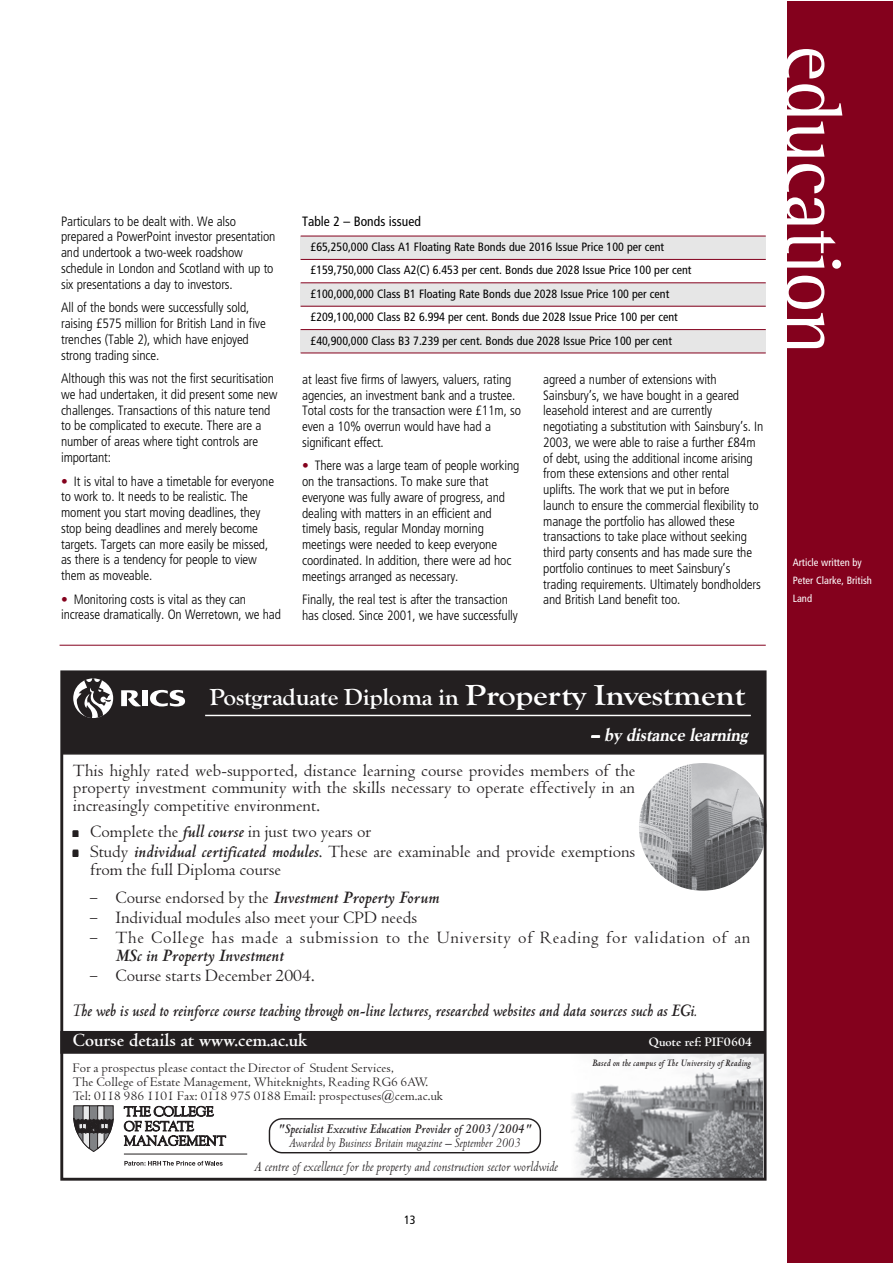
<style>
.page{position:relative;width:893px;height:1263px;background:#fff}
.page>*{position:absolute;margin:0;border:0;box-sizing:border-box;transform-origin:0 0}
.t1{font:79.95px "Rotis Semi Serif";letter-spacing:-.025em;color:#fff}
.t2{font:700 24px "Goudy Old Style";letter-spacing:-.01em;color:#fff;scale:1.05 1}
.t3{font:700 19.5px "Centaur";letter-spacing:-.005em;color:#fff}
.t4{font:italic 700 18.75px "Centaur";color:#231f20;scale:.9 1}
.t5{font:italic 700 18.75px "Centaur";color:#231f20}
.t6{font:18px/17.2px "Centaur";color:#231f20;text-align:justify}
.t7{font:18px "Centaur";letter-spacing:.04em;color:#231f20}
.t8{font:italic 18px "Goudy Ol St X Bd BT";color:#fff;scale:.9 1}
.t9{font:italic 15px "Centaur";letter-spacing:.005em;color:#231f20;scale:.95 1}
.t10{font:italic 700 14.25px "Centaur";letter-spacing:.005em;color:#231f20;scale:.9 1}
.t11{font:italic 14.25px "Centaur";letter-spacing:.01em;color:#231f20;scale:.9 1}
.t12{font:300 condensed 13.5px/15.8px "Frutiger";letter-spacing:-.01em;color:#000}
.t13{font:13.5px/14.2px "Centaur";letter-spacing:.01em;color:#231f20}
.t14{font:condensed 13.5px "Frutiger";color:#000}
.t15{font:700 13.5px "Centaur";letter-spacing:.01em;color:#fff}
.t16{font:condensed 12px/23.4px "Frutiger";color:#000}
.t17{font:italic 700 10.5px "Centaur";letter-spacing:.02em;color:#231f20;scale:.9 1}
.t18{font:condensed 10.5px/18px "Frutiger";color:#fff}
.s1{color:#84011d}
.s2{font-size:30px}
.s3{font-weight:700;font-style:italic;font-size:18.75px}
.s4{font-style:normal;font-size:18px}
.s5{font-weight:400;font-style:normal;font-size:18px}
.s6{font-weight:700}
.s7{font-weight:400}
</style>
<div class="page">
<img style="left:639px;top:763px;width:123px;height:128px">
<img style="left:572px;top:1054px;width:190px;height:123px">
<div style="left:61px;top:1032px;width:703px;height:21px;background:#231f20"></div>
<div style="left:60px;top:1031px;width:705px;height:23px;border:1px solid #231f20"></div>
<div style="left:64px;top:674px;width:698px;height:81px;background:#231f20"></div>
<svg style="left:150px;top:690px;width:35px;height:16px"></svg>
<div style="left:142px;top:690px;width:6px;height:16px;background:#fff"></div>
<svg style="left:121px;top:690px;width:20px;height:16px"></svg>
<svg style="left:73px;top:678px;width:40px;height:40px"></svg>
<svg style="left:76px;top:678px;width:35px;height:40px"></svg>
<svg style="left:73px;top:1105px;width:41px;height:47px"></svg>
<hr style="left:124px;top:1154px;width:123px;height:1px;background:#231f20">
<svg style="left:124px;top:1105px;width:102px;height:61px"></svg>
<svg style="left:268px;top:1118px;width:273px;height:36px"></svg>
<hr style="left:205px;top:715px;width:545px;height:1px;background:#fff">
<div style="left:60px;top:670px;width:706px;height:511px;border:3px solid #231f20"></div>
<div style="left:300px;top:283px;width:465px;height:23px;background:#e6e6e6"></div>
<div style="left:300px;top:330px;width:465px;height:23px;background:#e6e6e6"></div>
<div style="left:300px;top:236px;width:465px;height:23px;background:#e6e6e6"></div>
<hr style="left:300px;top:283px;width:465px;height:1px;background:#84011d">
<hr style="left:300px;top:259px;width:465px;height:1px;background:#84011d">
<hr style="left:300px;top:236px;width:465px;height:1px;background:#84011d">
<hr style="left:300px;top:306px;width:465px;height:1px;background:#84011d">
<hr style="left:300px;top:329px;width:465px;height:1px;background:#84011d">
<hr style="left:300px;top:353px;width:465px;height:1px;background:#84011d">
<hr style="left:60px;top:645px;width:705px;height:1px;background:#84011d">
<div style="left:787px;top:2px;width:105px;height:1261px;background:#84011d"></div>
<p class="t12" style="left:61px;top:214px;width:216px">Particulars to be dealt with. We also prepared a PowerPoint investor presentation and undertook a two-week roadshow schedule in London and Scotland with up to six presentations a day to investors.</p>
<p class="t12" style="left:61px;top:301px;width:206px">All of the bonds were successfully sold, raising £575 million for British Land in five trenches (Table 2), which have enjoyed strong trading since.</p>
<p class="t12" style="left:61px;top:372px;width:218px">Although this was not the first securitisation we had undertaken, it did present some new challenges. Transactions of this nature tend to be complicated to execute. There are a number of areas where tight controls are important:</p>
<p class="t12" style="left:61px;top:474px;width:215px"><span class="s1">•</span> It is vital to have a timetable for everyone to work to. It needs to be realistic. The moment you start moving deadlines, they stop being deadlines and merely become targets. Targets can more easily be missed, as there is a tendency for people to view them as moveable.</p>
<p class="t12" style="left:61px;top:592px;width:221px"><span class="s1">•</span> Monitoring costs is vital as they can increase dramatically. On Werretown, we had</p>
<p class="t14" style="left:302px;top:216px;width:120px">Table 2 – Bonds issued</p>
<p class="t16" style="left:310px;top:236px;width:382px">£65,250,000 Class A1 Floating Rate Bonds due 2016 Issue Price 100 per cent £159,750,000 Class A2(C) 6.453 per cent. Bonds due 2028 Issue Price 100 per cent £100,000,000 Class B1 Floating Rate Bonds due 2028 Issue Price 100 per cent £209,100,000 Class B2 6.994 per cent. Bonds due 2028 Issue Price 100 per cent £40,900,000 Class B3 7.239 per cent. Bonds due 2028 Issue Price 100 per cent</p>
<p class="t12" style="left:302px;top:372px;width:220px">at least five firms of lawyers, valuers, rating agencies, an investment bank and a trustee.<br>Total costs for the transaction were £11m, so even a 10% overrun would have had a significant effect.</p>
<p class="t12" style="left:302px;top:459px;width:219px"><span class="s1">•</span> There was a large team of people working on the transactions. To make sure that everyone was fully aware of progress, and dealing with matters in an efficient and timely basis, regular Monday morning meetings were needed to keep everyone coordinated. In addition, there were ad hoc meetings arranged as necessary.</p>
<p class="t12" style="left:302px;top:593px;width:217px">Finally, the real test is after the transaction has closed. Since 2001, we have successfully</p>
<p class="t12" style="left:543px;top:372px;width:222px">agreed a number of extensions with Sainsbury’s, we have bought in a geared leasehold interest and are currently negotiating a substitution with Sainsbury’s. In 2003, we were able to raise a further £84m of debt, using the additional income arising from these extensions and other rental uplifts. The work that we put in before launch to ensure the commercial flexibility to manage the portfolio has allowed these transactions to take place without seeking third party consents and has made sure the portfolio continues to meet Sainsbury’s trading requirements. Ultimately bondholders and British Land benefit too.</p>
<h1 class="t1" style="left:842px;top:46px;width:310px;rotate:90deg">education</h1>
<p class="t18" style="left:792px;top:554px;width:81px">Article written by<br>Peter Clarke, British<br>Land</p>
<h2 class="t2" style="left:209px;top:688px;width:512px">Postgraduate Diploma in <span class="s2">Property Investment</span></h2>
<h3 class="t8" style="left:591px;top:727px;width:179px">– by distance learning</h3>
<h3 class="t6" style="left:73px;top:764px;width:564px">This highly rated web-supported, distance learning course provides members of the property investment community with the skills necessary to operate effectively in an increasingly competitive environment.</h3>
<h3 class="t6" style="left:73px;top:825px;width:299px">■ Complete the <span class="s3">full course</span> in just two years or</h3>
<h3 class="t6" style="left:90px;top:844px;width:546px;line-height:18px;text-indent:-17px">■ Study <span class="s3">individual certificated modules</span>. These are examinable and provide exemptions from the full Diploma course</h3>
<h3 class="t5" style="left:90px;top:891px;width:350px"><span class="s4">–</span> <span class="s5">Course endorsed by the</span> Investment Property Forum</h3>
<h3 class="t6" style="left:90px;top:911px;width:328px"><span class="s6">–</span> Individual modules also meet your CPD needs</h3>
<h3 class="t7" style="left:90px;top:931px;width:661px"><span class="s6">–</span> The College has made a submission to the University of Reading for validation of an</h3>
<h3 class="t5" style="left:115px;top:949px;width:170px">MSc in Property Investment</h3>
<h3 class="t6" style="left:90px;top:969px;width:226px"><span class="s6">–</span> Course starts December 2004.</h3>
<h3 class="t4" style="left:72px;top:1004px;width:695px"><span class="s7">T</span>he web is used to reinforce course teaching through on-line lectures, researched websites and data sources such as EGi.</h3>
<h3 class="t3" style="left:73px;top:1028px;width:236px">Course details at www.cem.ac.uk</h3>
<p class="t15" style="left:649px;top:1034px;width:105px">Quote ref: PIF0604</p>
<p class="t13" style="left:73px;top:1062px;width:371px">For a prospectus please contact the Director of Student Services,<br>The College of Estate Management, Whiteknights, Reading RG6 6AW.<br>Tel: 0118 986 1101 Fax: 0118 975 0188 Email: prospectuses@cem.ac.uk</p>
<p class="t17" style="left:592px;top:1059px;width:178px">Based on the campus of The University of Reading</p>
<p class="t10" style="left:277px;top:1124px;width:283px">"Specialist Executive Education Provider of 2003/2004"</p>
<p class="t11" style="left:289px;top:1138px;width:259px">Awarded by Business Britain magazine – September 2003</p>
<p class="t9" style="left:254px;top:1161px;width:321px">A centre of excellence for the property and construction sector worldwide</p>
<p class="t16" style="left:404px;top:1209px;width:13px">13</p>
</div>
